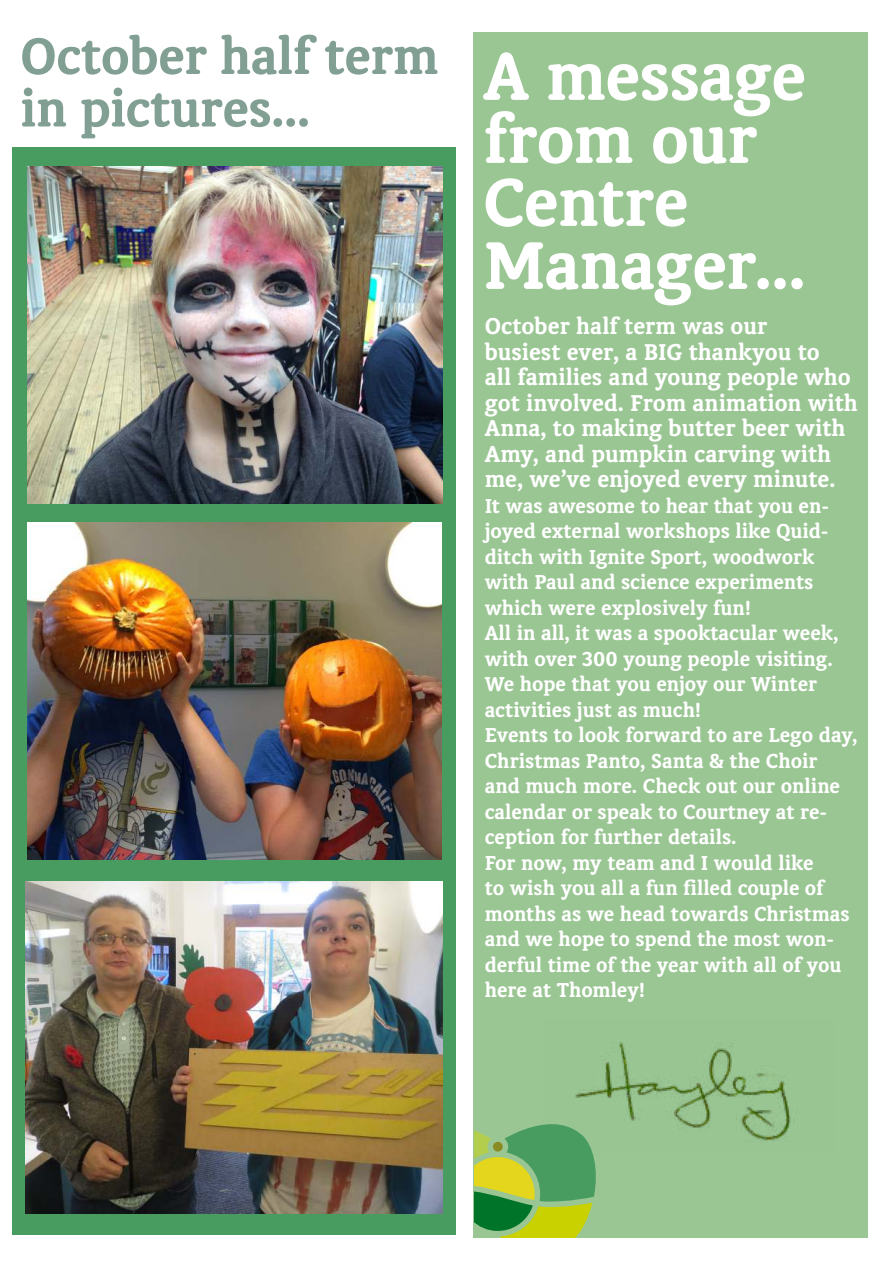
<style>
.page{position:relative;width:893px;height:1263px;background:#fff}
.page>*{position:absolute;margin:0;border:0;box-sizing:border-box;transform-origin:0 0}
.t1{font:700 75px/63px "Classic Round";letter-spacing:-.01em;color:#fff}
.t2{font:700 57px/52.5px "Classic Round";letter-spacing:-.01em;color:#829f93}
.t3{font:700 25.5px/25.5px "Classic Round";color:#fff}
.t4{font:700 22.5px/25.5px "Classic Round";color:#fff}
</style>
<div class="page">
<div style="left:474px;top:32px;width:394px;height:1206px;background:#9ac693"></div>
<img style="left:575px;top:1042px;width:216px;height:99px">
<div style="left:13px;top:147px;width:443px;height:1088px;background:#489c60"></div>
<svg style="left:474px;top:1124px;width:122px;height:113px"></svg>
<img style="left:28px;top:166px;width:415px;height:338px">
<img style="left:28px;top:522px;width:413px;height:338px">
<img style="left:26px;top:881px;width:416px;height:333px">
<h2 class="t2" style="left:20px;top:34px;width:420px">October half term in pictures...</h2>
<h1 class="t1" style="left:483px;top:51px;width:324px">A message from our<br>Centre<br>Manager...</h1>
<p class="t3" style="left:485px;top:315px;width:375px">October half term was our<br>busiest ever, a BIG thankyou to<br>all families and young people who got involved. From animation with<br>Anna, to making butter beer with<br>Amy, and pumpkin carving with me, we’ve enjoyed every minute.</p>
<p class="t4" style="left:485px;top:495px;width:374px">It was awesome to hear that you en&shy;joyed external workshops like Quid&shy;ditch with Ignite Sport, woodwork with Paul and science experiments which were explosively fun!<br>All in all, it was a spooktacular week, with over 300 young people visiting.<br>We hope that you enjoy our Winter activities just as much!<br>Events to look forward to are Lego day,<br>Christmas Panto, Santa &amp; the Choir and much more. Check out our online calendar or speak to Courtney at re&shy;ception for further details.<br>For now, my team and I would like<br>to wish you all a fun filled couple of months as we head towards Christmas and we hope to spend the most won&shy;derful time of the year with all of you here at Thomley!</p>
</div>
